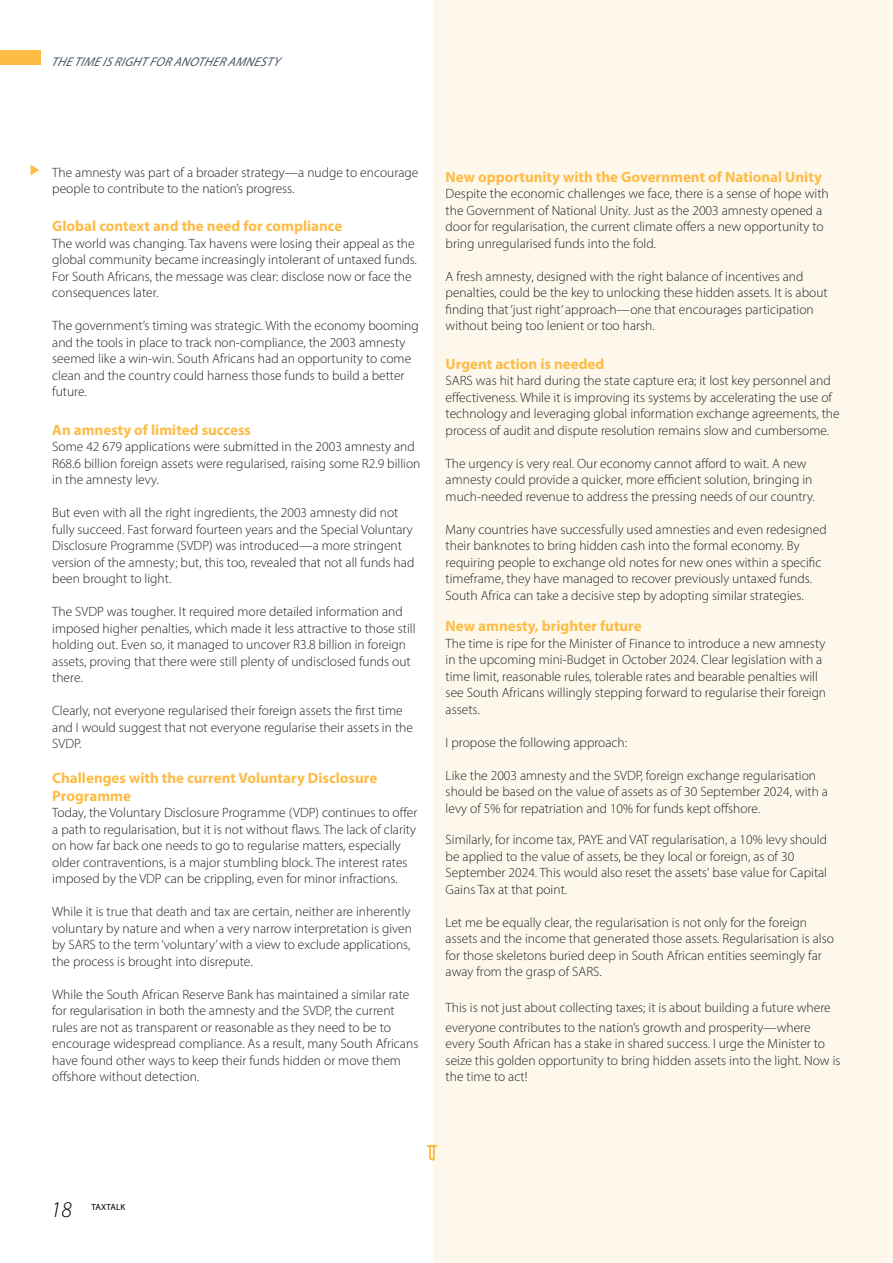
<style>
.page{position:relative;width:893px;height:1263px;background:#fff}
.page>*{position:absolute;margin:0;border:0;box-sizing:border-box;transform-origin:0 0}
.t1{font:italic 300 22.5px "Myriad Pro";color:#000}
.t2{font:700 15px/18px "Myriad Pro";color:#fdbc46}
.t3{font:300 13.5px/16.5px "Myriad Pro";color:#221f20}
.t4{font:italic 12.75px "Myriad Pro";letter-spacing:.02em;color:#485865}
.t5{font:9px "Myriad Pro";letter-spacing:.015em;color:#000}
</style>
<div class="page">
<div style="left:434px;top:0;width:459px;height:1263px;background:#fef8ec"></div>
<svg style="left:31px;top:165px;width:8px;height:11px"></svg>
<svg style="left:426px;top:1144px;width:12px;height:17px"></svg>
<div style="left:0;top:50px;width:40px;height:15px;background:#fdbc46"></div>
<p class="t4" style="left:51px;top:54px;width:230px">THETIMEISRIGHT FORANOTHERAMNESTY</p>
<p class="t3" style="left:52px;top:164px;width:368px">The amnesty was part of a broader strategy—a nudge to encourage people to contribute to the nation’s progress.</p>
<p class="t2" style="left:52px;top:217px;width:292px">Global context and the need for compliance</p>
<p class="t3" style="left:52px;top:235px;width:366px">The world was changing. Tax havens were losing their appeal as the global community became increasingly intolerant of untaxed funds.<br>For South Africans, the message was clear: disclose now or face the consequences later.</p>
<p class="t3" style="left:52px;top:318px;width:368px">The government’s timing was strategic. With the economy booming and the tools in place to track non-compliance, the 2003 amnesty seemed like a win-win. South Africans had an opportunity to come clean and the country could harness those funds to build a better future.</p>
<p class="t2" style="left:52px;top:420px;width:200px">An amnesty of limited success</p>
<p class="t3" style="left:52px;top:438px;width:370px">Some 42 679 applications were submitted in the 2003 amnesty and<br>R68.6 billion foreign assets were regularised, raising some R2.9 billion in the amnesty levy.</p>
<p class="t3" style="left:52px;top:504px;width:364px">But even with all the right ingredients, the 2003 amnesty did not fully succeed. Fast forward fourteen years and the Special Voluntary Disclosure Programme (SVDP) was introduced—a more stringent version of the amnesty; but, this too, revealed that not all funds had been brought to light.</p>
<p class="t3" style="left:52px;top:603px;width:365px">The SVDP was tougher. It required more detailed information and imposed higher penalties, which made it less attractive to those still holding out. Even so, it managed to uncover R3.8 billion in foreign assets, proving that there were still plenty of undisclosed funds out there.</p>
<p class="t3" style="left:52px;top:702px;width:362px">Clearly, not everyone regularised their foreign assets the first time and I would suggest that not everyone regularise their assets in the<br>SVDP.</p>
<p class="t2" style="left:52px;top:768px;width:327px">Challenges with the current Voluntary Disclosure<br>Programme</p>
<p class="t3" style="left:52px;top:804px;width:367px">Today, the Voluntary Disclosure Programme (VDP) continues to offer a path to regularisation, but it is not without flaws. The lack of clarity on how far back one needs to go to regularise matters, especially older contraventions, is a major stumbling block. The interest rates imposed by the VDP can be crippling, even for minor infractions.</p>
<p class="t3" style="left:52px;top:903px;width:361px;text-align:justify">While it is true that death and tax are certain, neither are inherently voluntary by nature and when a very narrow interpretation is given by SARS to the term ‘voluntary’ with a view to exclude applications, the process is brought into disrepute.</p>
<p class="t3" style="left:52px;top:986px;width:368px">While the South African Reserve Bank has maintained a similar rate for regularisation in both the amnesty and the SVDP, the current rules are not as transparent or reasonable as they need to be to encourage widespread compliance. As a result, many South Africans have found other ways to keep their funds hidden or move them offshore without detection.</p>
<p class="t2" style="left:446px;top:167px;width:378px">New opportunity with the Government of National Unity</p>
<p class="t3" style="left:446px;top:186px;width:385px">Despite the economic challenges we face, there is a sense of hope with the Government of National Unity. Just as the 2003 amnesty opened a door for regularisation, the current climate offers a new opportunity to bring unregularised funds into the fold.</p>
<p class="t3" style="left:446px;top:268px;width:384px">A fresh amnesty, designed with the right balance of incentives and penalties, could be the key to unlocking these hidden assets. It is about finding that ‘just right’ approach—one that encourages participation without being too lenient or too harsh.</p>
<p class="t2" style="left:446px;top:354px;width:160px">Urgent action is needed</p>
<p class="t3" style="left:446px;top:372px;width:396px">SARS was hit hard during the state capture era; it lost key personnel and effectiveness. While it is improving its systems by accelerating the use of technology and leveraging global information exchange agreements, the process of audit and dispute resolution remains slow and cumbersome.</p>
<p class="t3" style="left:446px;top:455px;width:371px">The urgency is very real. Our economy cannot afford to wait. A new amnesty could provide a quicker, more efficient solution, bringing in much-needed revenue to address the pressing needs of our country.</p>
<p class="t3" style="left:446px;top:521px;width:383px">Many countries have successfully used amnesties and even redesigned their banknotes to bring hidden cash into the formal economy. By requiring people to exchange old notes for new ones within a specific timeframe, they have managed to recover previously untaxed funds.<br>South Africa can take a decisive step by adopting similar strategies.</p>
<p class="t2" style="left:446px;top:616px;width:198px">New amnesty, brighter future</p>
<p class="t3" style="left:446px;top:635px;width:382px">The time is ripe for the Minister of Finance to introduce a new amnesty in the upcoming mini-Budget in October 2024. Clear legislation with a time limit, reasonable rules, tolerable rates and bearable penalties will see South Africans willingly stepping forward to regularise their foreign assets.</p>
<p class="t3" style="left:446px;top:734px;width:183px">I propose the following approach:</p>
<p class="t3" style="left:446px;top:767px;width:384px">Like the 2003 amnesty and the SVDP, foreign exchange regularisation should be based on the value of assets as of 30 September 2024, with a levy of 5% for repatriation and 10% for funds kept offshore.</p>
<p class="t3" style="left:446px;top:831px;width:383px">Similarly, for income tax, PAYE and VAT regularisation, a 10% levy should be applied to the value of assets, be they local or foreign, as of 30<br>September 2024. This would also reset the assets' base value for Capital Gains Tax at that point.</p>
<p class="t3" style="left:446px;top:914px;width:390px">Let me be equally clear, the regularisation is not only for the foreign assets and the income that generated those assets. Regularisation is also for those skeletons buried deep in South African entities seemingly far away from the grasp of SARS.</p>
<p class="t3" style="left:446px;top:998px;width:387px;line-height:19.5px">This is not just about collecting taxes; it is about building a future where everyone contributes to the nation’s growth and prosperity—where</p>
<p class="t3" style="left:446px;top:1035px;width:396px">every South African has a stake in shared success. I urge the Minister to seize this golden opportunity to bring hidden assets into the light. Now is the time to act!</p>
<h1 class="t1" style="left:51px;top:1196px;width:22px">18</h1>
<p class="t5" style="left:92px;top:1201px;width:35px">TAXTALK</p>
</div>
